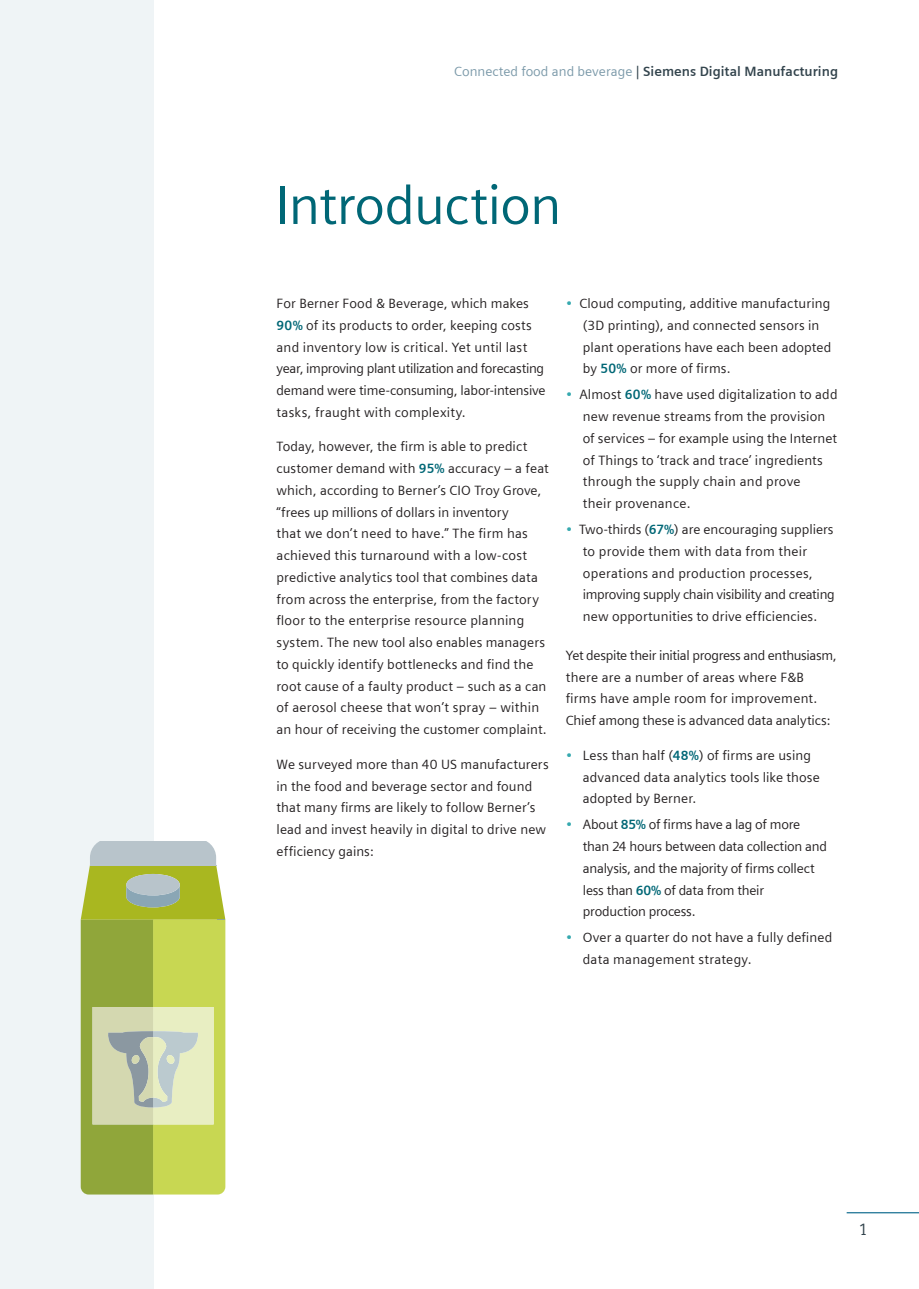
<style>
.page{position:relative;width:919px;height:1289px;background:#fff}
.page>*{position:absolute;margin:0;border:0;box-sizing:border-box;transform-origin:0 0}
.t1{font:54px "Siemens Sans";letter-spacing:-.015em;color:#006776}
.t2{font:16.5px "Siemens Slab";color:#33444d}
.t3{font:13.5px/21.8px "Siemens Sans";letter-spacing:.005em;color:#231f20}
.t4{font:13.5px/21.8px "Siemens Sans";letter-spacing:-.02em;color:#231f20}
.t5{font:700 13.5px "Siemens Sans";color:#33444d}
.s1{font-weight:400;color:#7b99a9}
.s2{font-weight:400;font-size:14.85px}
.s3{font-weight:700;color:#006776}
.s4{color:#36a9af}
</style>
<div class="page">
<div style="left:0;top:0;width:153px;height:1288px;background:#eff4f6"></div>
<svg style="left:81px;top:841px;width:144px;height:353px;background:#b9c675"></svg>
<hr style="left:846px;top:1212px;width:72px;height:1px;background:#006288">
<p class="t5" style="left:454px;top:64px;width:385px"><span class="s1">Connected food and beverage</span> <span class="s2">|</span> Siemens Digital Manufacturing</p>
<h1 class="t1" style="left:275px;top:175px;width:287px">Introduction</h1>
<p class="t3" style="left:276px;top:292px;width:271px">For Berner Food &amp; Beverage, which makes <span class="s3">90%</span> of its products to order, keeping costs and inventory low is critical. Yet until last year, improving plant utilization and forecasting demand were time-consuming, labor-intensive tasks, fraught with complexity.</p>
<p class="t3" style="left:276px;top:436px;width:274px">Today, however, the firm is able to predict customer demand with <span class="s3">95%</span> accuracy – a feat which, according to Berner’s CIO Troy Grove, “frees up millions of dollars in inventory<br>that we don’t need to have.” The firm has achieved this turnaround with a low-cost predictive analytics tool that combines data from across the enterprise, from the factory floor to the enterprise resource planning system. The new tool also enables managers to quickly identify bottlenecks and find the root cause of a faulty product – such as a can of aerosol cheese that won’t spray – within an hour of receiving the customer complaint.</p>
<p class="t3" style="left:276px;top:753px;width:273px">We surveyed more than 40 US manufacturers in the food and beverage sector and found that many firms are likely to follow Berner’s lead and invest heavily in digital to drive new efficiency gains:</p>
<p class="t3" style="left:583px;top:292px;width:250px;text-indent:-17px"><span class="s4">•</span> Cloud computing, additive manufacturing (3D printing), and connected sensors in plant operations have each been adopted by <span class="s3">50%</span> or more of firms.</p>
<p class="t3" style="left:583px;top:384px;width:256px;text-indent:-17px"><span class="s4">•</span> Almost <span class="s3">60%</span> have used digitalization to add new revenue streams from the provision of services – for example using the Internet of Things to ‘track and trace’ ingredients through the supply chain and prove<br>their provenance.</p>
<p class="t3" style="left:583px;top:518px;width:253px;text-indent:-17px"><span class="s4">•</span> Two-thirds (<span class="s3">67%</span>) are encouraging suppliers to provide them with data from their operations and production processes, improving supply chain visibility and creating new opportunities to drive efficiencies.</p>
<p class="t3" style="left:565px;top:644px;width:272px">Yet despite their initial progress and enthusiasm, there are a number of areas where F&amp;B firms have ample room for improvement.<br>Chief among these is advanced data analytics:</p>
<p class="t3" style="left:583px;top:744px;width:238px;text-indent:-17px"><span class="s4">•</span> Less than half (<span class="s3">48%</span>) of firms are using advanced data analytics tools like those adopted by Berner.</p>
<p class="t4" style="left:583px;top:813px;width:245px;text-indent:-17px"><span class="s4">•</span> About <span class="s3">85%</span> of firms have a lag of more than 24 hours between data collection and analysis, and the majority of firms collect less than <span class="s3">60%</span> of data from their production process.</p>
<p class="t3" style="left:583px;top:926px;width:251px;text-indent:-17px"><span class="s4">•</span> Over a quarter do not have a fully defined data management strategy.</p>
<p class="t2" style="left:858px;top:1218px;width:11px">1</p>
</div>
